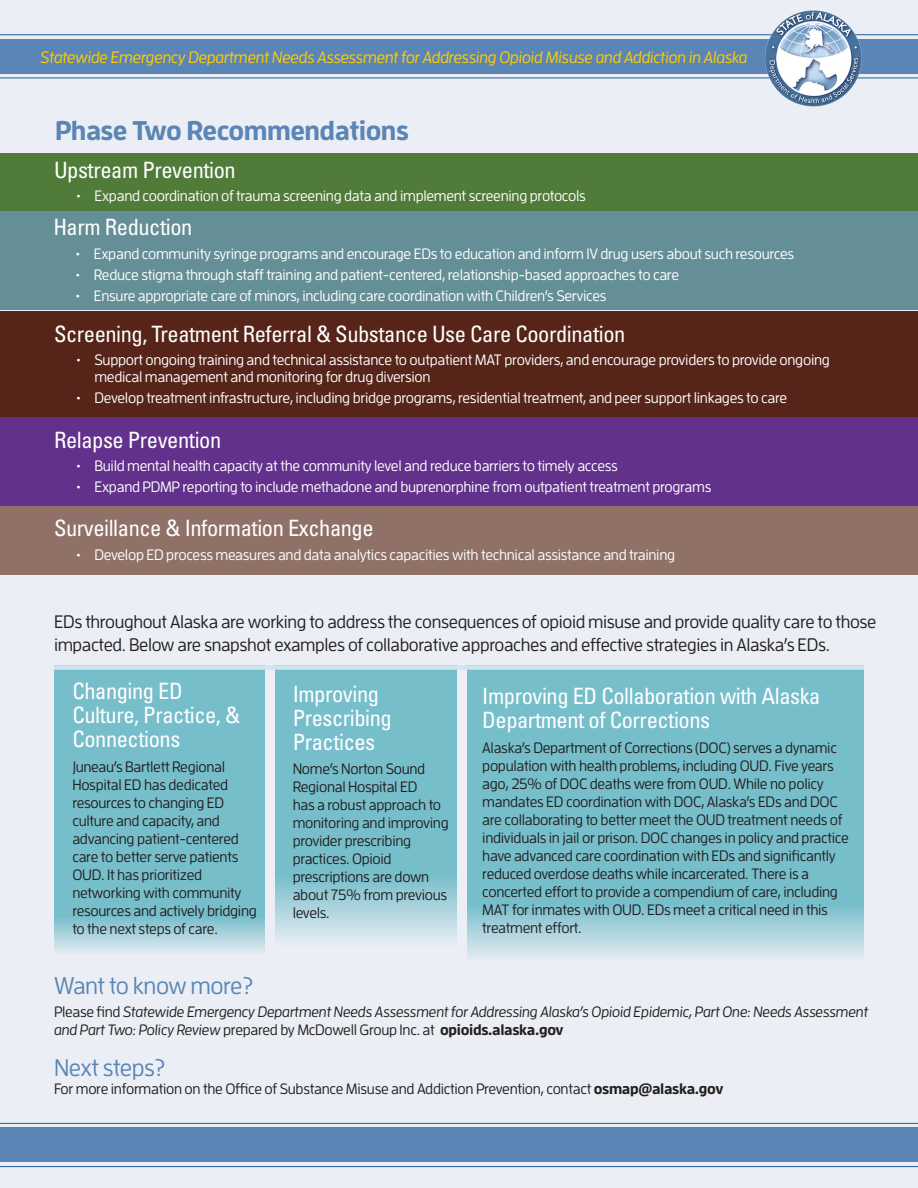
<style>
.page{position:relative;width:918px;height:1188px;background:#ebeef5}
.page>*{position:absolute;margin:0;border:0;box-sizing:border-box;transform-origin:0 0}
.body{font:700 27px "Enzo OT";letter-spacing:-.02em;color:#5b85b5}
.body-2{font:500 24px "Enzo OT";letter-spacing:-.02em;color:#5b85b5}
.phaseheading{font:condensed 22.5px/24px "Univers";letter-spacing:-.02em;color:#fff}
.body-3{font:500 18px/22.5px "Enzo OT";letter-spacing:-.02em;color:#231f20}
.t1{font:italic 500 16.5px "Enzo OT";letter-spacing:-.02em;color:#fece08}
.body-4{font:500 15px/18px "Enzo OT";letter-spacing:-.02em;color:#231f20}
.phasebullit{font:500 15px/16.5px "Enzo OT";letter-spacing:-.02em;color:#fff}
.body-5{font:italic 500 15px/18px "Enzo OT";letter-spacing:-.02em;color:#231f20}
.s1{font-style:normal}
.s2{font-weight:700;font-style:normal}
.s3{font-weight:700}
</style>
<div class="page">
<div style="left:54px;top:665px;width:211px;height:290px;background:#77becb"></div>
<svg style="left:468px;top:670px;width:396px;height:288px;background:#80c2ce"></svg>
<svg style="left:275px;top:670px;width:182px;height:271px;background:#83c3cf"></svg>
<div style="left:0;top:39px;width:918px;height:35px;background:#5b85b5"></div>
<div style="left:0;top:1128px;width:918px;height:34px;background:#5b85b5"></div>
<hr style="left:0;top:34px;width:918px;height:1px;background:#275d9d">
<hr style="left:0;top:1123px;width:918px;height:1px;background:#275d9d">
<hr style="left:0;top:78px;width:918px;height:1px;background:#275d9d">
<hr style="left:0;top:1166px;width:918px;height:1px;background:#275d9d">
<img style="left:748px;top:10px;width:131px;height:97px">
<div style="left:54px;top:665px;width:810px;height:5px;background:#d0e5ed"></div>
<div style="left:0;top:153px;width:918px;height:61px;background:#507b39"></div>
<div style="left:0;top:311px;width:918px;height:108px;background:#562419"></div>
<div style="left:0;top:501px;width:918px;height:74px;background:#8f7167"></div>
<div style="left:0;top:417px;width:918px;height:88px;background:#62318b"></div>
<div style="left:0;top:212px;width:918px;height:98px;background:#648f96"></div>
<p class="t1" style="left:40px;top:47px;width:709px">Statewide Emergency Department Needs Assessment for Addressing Opioid Misuse and Addiction in Alaska</p>
<p class="body" style="left:55px;top:114px;width:355px">Phase Two Recommendations</p>
<p class="phaseheading" style="left:54px;top:157px;width:183px">Upstream Prevention</p>
<p class="phasebullit" style="left:76px;top:187px;width:511px">• Expand coordination of trauma screening data and implement screening protocols</p>
<p class="phaseheading" style="left:53px;top:215px;width:141px">Harm Reduction</p>
<p class="phasebullit" style="left:76px;top:245px;width:720px">• Expand community syringe programs and encourage EDs to education and inform IV drug users about such resources</p>
<p class="phasebullit" style="left:76px;top:266px;width:605px">• Reduce stigma through staff training and patient-centered, relationship-based approaches to care</p>
<p class="phasebullit" style="left:76px;top:287px;width:532px">• Ensure appropriate care of minors, including care coordination with Children’s Services</p>
<p class="phaseheading" style="left:54px;top:322px;width:573px">Screening, Treatment Referral &amp; Substance Use Care Coordination</p>
<p class="phasebullit" style="left:94px;top:351px;width:737px;text-indent:-18px">• Support ongoing training and technical assistance to outpatient MAT providers, and encourage providers to provide ongoing medical management and monitoring for drug diversion</p>
<p class="phasebullit" style="left:76px;top:389px;width:712px">• Develop treatment infrastructure, including bridge programs, residential treatment, and peer support linkages to care</p>
<p class="phaseheading" style="left:54px;top:427px;width:169px">Relapse Prevention</p>
<p class="phasebullit" style="left:76px;top:457px;width:543px">• Build mental health capacity at the community level and reduce barriers to timely access</p>
<p class="phasebullit" style="left:76px;top:478px;width:636px">• Expand PDMP reporting to include methadone and buprenorphine from outpatient treatment programs</p>
<p class="phaseheading" style="left:54px;top:516px;width:321px">Surveillance &amp; Information Exchange</p>
<p class="phasebullit" style="left:76px;top:546px;width:600px">• Develop ED process measures and data analytics capacities with technical assistance and training</p>
<p class="body-3" style="left:54px;top:611px;width:824px">EDs throughout Alaska are working to address the consequences of opioid misuse and provide quality care to those impacted. Below are snapshot examples of collaborative approaches and effective strategies in Alaska’s EDs.</p>
<p class="phaseheading" style="left:72px;top:679px;width:169px">Changing ED<br>Culture, Practice, &amp;<br>Connections</p>
<p class="body-4" style="left:72px;top:758px;width:186px">Juneau’s Bartlett Regional<br>Hospital ED has dedicated resources to changing ED culture and capacity, and advancing patient-centered care to better serve patients<br>OUD. It has prioritized networking with community resources and actively bridging to the next steps of care.</p>
<p class="phaseheading" style="left:293px;top:681px;width:101px">Improving<br>Prescribing<br>Practices</p>
<p class="body-4" style="left:293px;top:760px;width:158px">Nome’s Norton Sound<br>Regional Hospital ED<br>has a robust approach to monitoring and improving provider prescribing practices. Opioid prescriptions are down about 75% from previous levels.</p>
<p class="phaseheading" style="left:482px;top:683px;width:340px">Improving ED Collaboration with Alaska<br>Department of Corrections</p>
<p class="body-4" style="left:482px;top:738px;width:368px">Alaska’s Department of Corrections (DOC) serves a dynamic population with health problems, including OUD. Five years ago, 25% of DOC deaths were from OUD. While no policy mandates ED coordination with DOC, Alaska’s EDs and DOC are collaborating to better meet the OUD treatment needs of individuals in jail or prison. DOC changes in policy and practice have advanced care coordination with EDs and significantly reduced overdose deaths while incarcerated. There is a concerted effort to provide a compendium of care, including MAT for inmates with OUD. EDs meet a critical need in this treatment effort.</p>
<p class="body-2" style="left:54px;top:972px;width:201px">Want to know more?</p>
<p class="body-5" style="left:54px;top:1002px;width:816px"><span class="s1">Please find</span> Statewide Emergency Department Needs Assessment for Addressing Alaska’s Opioid Epidemic, Part One: Needs Assessment and Part Two: Policy Review <span class="s1">prepared by McDowell Group Inc. at</span> <span class="s2">opioids.alaska.gov</span></p>
<p class="body-2" style="left:54px;top:1054px;width:113px">Next steps?</p>
<p class="body-4" style="left:54px;top:1080px;width:671px">For more information on the Office of Substance Misuse and Addiction Prevention, contact <span class="s3">osmap@alaska.gov</span></p>
</div>
